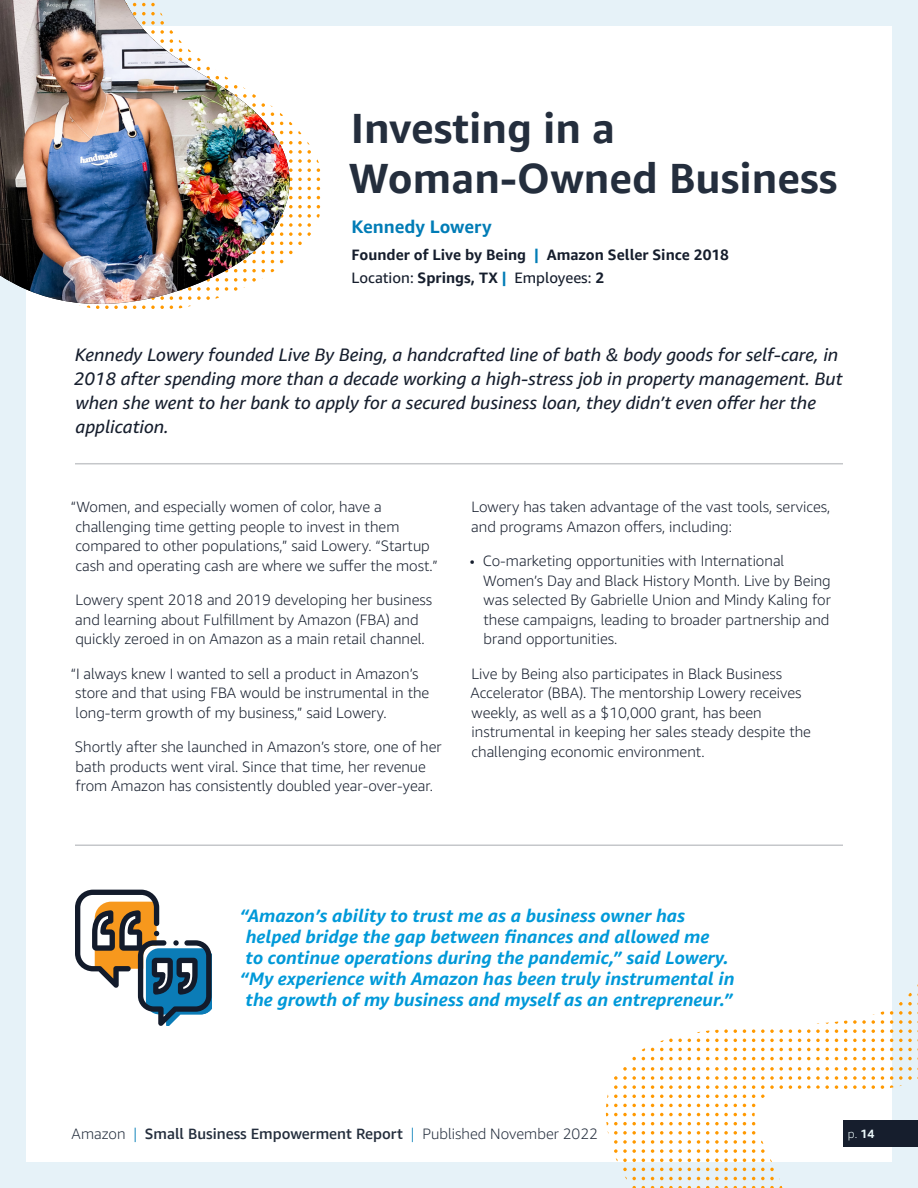
<style>
.page{position:relative;width:918px;height:1188px;background:#e6f2f8}
.page>*{position:absolute;margin:0;border:0;box-sizing:border-box;transform-origin:0 0}
.LG_Headline{font:700 42px/50.4px "Amazon Ember";color:#242e3d}
.Body_Intro{font:italic 18px/24px "Amazon Ember";color:#161e2d}
.t1{font:italic 700 18px "Amazon Ember";color:#0099d9}
.Name{font:700 18px "Amazon Ember";color:#007cb6}
.Body{font:300 15px/19.5px "Amazon Ember";color:#161e2d}
.t2{font:500 15px "Amazon Ember";color:#242e3d}
.Job_Title{font:700 15px "Amazon Ember";color:#161e2d}
.Job_Title-2{font:15px "Amazon Ember";color:#161e2d}
.t3{font:300 12px "Amazon Ember";color:#ebf8fa}
.s1{color:#007cb6}
.s2{font-weight:700}
.s3{font-weight:700;color:#007cb6}
.s4{font-weight:300}
.s5{font-weight:300;color:#007cb6}
</style>
<div class="page">
<div style="left:26px;top:26px;width:866px;height:1136px;background:#fff"></div>
<div style="left:843px;top:1120px;width:75px;height:27px;background:#161e2d"></div>
<svg style="left:290px;top:131px;width:12px;height:3px"></svg>
<svg style="left:290px;top:141px;width:21px;height:31px"></svg>
<svg style="left:317px;top:159px;width:3px;height:13px"></svg>
<svg style="left:290px;top:178px;width:21px;height:3px"></svg>
<svg style="left:290px;top:187px;width:21px;height:3px"></svg>
<svg style="left:290px;top:196px;width:21px;height:3px"></svg>
<svg style="left:290px;top:205px;width:21px;height:3px"></svg>
<svg style="left:290px;top:214px;width:21px;height:22px"></svg>
<svg style="left:290px;top:242px;width:12px;height:3px"></svg>
<hr style="left:75px;top:463px;width:768px;height:1px;background:#c5c7ca">
<hr style="left:75px;top:844px;width:768px;height:2px;background:#c5c7ca">
<svg style="left:137px;top:910px;width:23px;height:100px"></svg>
<svg style="left:146px;top:931px;width:65px;height:95px"></svg>
<svg style="left:75px;top:890px;width:84px;height:98px"></svg>
<img style="left:0;top:0;width:290px;height:306px">
<svg style="left:715px;top:1029px;width:13px;height:4px"></svg>
<svg style="left:734px;top:1029px;width:3px;height:4px"></svg>
<svg style="left:743px;top:1029px;width:3px;height:4px"></svg>
<svg style="left:752px;top:1029px;width:3px;height:4px"></svg>
<svg style="left:761px;top:1029px;width:22px;height:4px"></svg>
<svg style="left:789px;top:1029px;width:3px;height:4px"></svg>
<svg style="left:798px;top:1029px;width:3px;height:4px"></svg>
<svg style="left:807px;top:1022px;width:22px;height:11px"></svg>
<svg style="left:660px;top:1039px;width:22px;height:3px"></svg>
<svg style="left:715px;top:1039px;width:13px;height:3px"></svg>
<svg style="left:761px;top:1039px;width:22px;height:3px"></svg>
<svg style="left:807px;top:1039px;width:22px;height:3px"></svg>
<svg style="left:660px;top:1048px;width:22px;height:3px"></svg>
<svg style="left:715px;top:1048px;width:13px;height:3px"></svg>
<svg style="left:761px;top:1048px;width:22px;height:3px"></svg>
<svg style="left:807px;top:1048px;width:22px;height:3px"></svg>
<svg style="left:632px;top:1057px;width:4px;height:3px"></svg>
<svg style="left:660px;top:1057px;width:22px;height:3px"></svg>
<svg style="left:715px;top:1057px;width:13px;height:3px"></svg>
<svg style="left:761px;top:1057px;width:22px;height:3px"></svg>
<svg style="left:807px;top:1057px;width:22px;height:3px"></svg>
<svg style="left:908px;top:993px;width:10px;height:3px"></svg>
<svg style="left:835px;top:1021px;width:3px;height:12px"></svg>
<svg style="left:844px;top:1020px;width:3px;height:13px"></svg>
<svg style="left:853px;top:1020px;width:13px;height:13px"></svg>
<svg style="left:872px;top:1014px;width:3px;height:19px"></svg>
<svg style="left:881px;top:1011px;width:3px;height:22px"></svg>
<svg style="left:890px;top:1011px;width:3px;height:22px"></svg>
<svg style="left:899px;top:1002px;width:19px;height:31px"></svg>
<svg style="left:853px;top:1039px;width:13px;height:3px"></svg>
<svg style="left:899px;top:1039px;width:19px;height:3px"></svg>
<svg style="left:853px;top:1048px;width:13px;height:3px"></svg>
<svg style="left:899px;top:1048px;width:19px;height:3px"></svg>
<svg style="left:853px;top:1057px;width:13px;height:3px"></svg>
<svg style="left:899px;top:1057px;width:19px;height:3px"></svg>
<svg style="left:614px;top:1067px;width:22px;height:22px"></svg>
<svg style="left:642px;top:1067px;width:3px;height:22px"></svg>
<svg style="left:651px;top:1067px;width:3px;height:22px"></svg>
<svg style="left:660px;top:1067px;width:22px;height:22px"></svg>
<svg style="left:688px;top:1067px;width:3px;height:22px"></svg>
<svg style="left:697px;top:1067px;width:3px;height:22px"></svg>
<svg style="left:706px;top:1067px;width:3px;height:22px"></svg>
<svg style="left:715px;top:1067px;width:13px;height:22px"></svg>
<svg style="left:734px;top:1067px;width:3px;height:22px"></svg>
<svg style="left:743px;top:1067px;width:3px;height:22px"></svg>
<svg style="left:752px;top:1067px;width:3px;height:22px"></svg>
<svg style="left:761px;top:1067px;width:22px;height:22px"></svg>
<svg style="left:789px;top:1067px;width:3px;height:22px"></svg>
<svg style="left:798px;top:1067px;width:3px;height:22px"></svg>
<svg style="left:807px;top:1067px;width:22px;height:22px"></svg>
<svg style="left:614px;top:1095px;width:22px;height:3px"></svg>
<svg style="left:660px;top:1095px;width:22px;height:3px"></svg>
<svg style="left:715px;top:1095px;width:13px;height:3px"></svg>
<svg style="left:614px;top:1104px;width:22px;height:3px"></svg>
<svg style="left:660px;top:1104px;width:22px;height:3px"></svg>
<svg style="left:715px;top:1104px;width:13px;height:3px"></svg>
<svg style="left:614px;top:1113px;width:22px;height:3px"></svg>
<svg style="left:660px;top:1113px;width:22px;height:3px"></svg>
<svg style="left:715px;top:1113px;width:13px;height:3px"></svg>
<svg style="left:614px;top:1122px;width:22px;height:3px"></svg>
<svg style="left:660px;top:1122px;width:22px;height:3px"></svg>
<svg style="left:715px;top:1122px;width:13px;height:3px"></svg>
<svg style="left:614px;top:1131px;width:22px;height:31px"></svg>
<svg style="left:642px;top:1131px;width:3px;height:31px"></svg>
<svg style="left:651px;top:1131px;width:3px;height:31px"></svg>
<svg style="left:660px;top:1131px;width:22px;height:31px"></svg>
<svg style="left:688px;top:1131px;width:3px;height:31px"></svg>
<svg style="left:697px;top:1131px;width:3px;height:31px"></svg>
<svg style="left:706px;top:1131px;width:3px;height:31px"></svg>
<svg style="left:715px;top:1131px;width:13px;height:31px"></svg>
<svg style="left:734px;top:1131px;width:3px;height:31px"></svg>
<svg style="left:743px;top:1131px;width:3px;height:31px"></svg>
<svg style="left:752px;top:1131px;width:3px;height:31px"></svg>
<svg style="left:761px;top:1140px;width:11px;height:22px"></svg>
<svg style="left:623px;top:1168px;width:13px;height:3px"></svg>
<svg style="left:660px;top:1168px;width:22px;height:3px"></svg>
<svg style="left:715px;top:1168px;width:13px;height:3px"></svg>
<svg style="left:761px;top:1168px;width:13px;height:3px"></svg>
<svg style="left:625px;top:1177px;width:11px;height:3px"></svg>
<svg style="left:660px;top:1177px;width:22px;height:3px"></svg>
<svg style="left:715px;top:1177px;width:13px;height:3px"></svg>
<svg style="left:761px;top:1177px;width:19px;height:3px"></svg>
<svg style="left:660px;top:1186px;width:22px;height:2px"></svg>
<svg style="left:715px;top:1186px;width:13px;height:2px"></svg>
<svg style="left:761px;top:1186px;width:22px;height:2px"></svg>
<svg style="left:835px;top:1067px;width:3px;height:22px"></svg>
<svg style="left:844px;top:1067px;width:3px;height:22px"></svg>
<svg style="left:853px;top:1067px;width:13px;height:22px"></svg>
<svg style="left:872px;top:1067px;width:3px;height:22px"></svg>
<svg style="left:881px;top:1067px;width:3px;height:22px"></svg>
<svg style="left:890px;top:1067px;width:3px;height:21px"></svg>
<svg style="left:899px;top:1067px;width:19px;height:20px"></svg>
<p class="LG_Headline" style="left:349px;top:103px;width:490px">Investing in a<br>Woman-Owned Business</p>
<p class="Name" style="left:351px;top:216px;width:142px">Kennedy Lowery</p>
<p class="Job_Title" style="left:352px;top:246px;width:379px">Founder of Live by Being <span class="s1">|</span> Amazon Seller Since 2018</p>
<p class="Job_Title-2" style="left:352px;top:268px;width:254px">Location: <span class="s2">Springs, TX</span> <span class="s3">|</span> Employees: <span class="s2">2</span></p>
<p class="Body_Intro" style="left:74px;top:343px;width:770px">Kennedy Lowery founded Live By Being, a handcrafted line of bath &amp; body goods for self-care, in 2018 after spending more than a decade working a high-stress job in property management. But when she went to her bank to apply for a secured business loan, they didn’t even offer her the application.</p>
<p class="Body" style="left:75px;top:498px;width:364px;text-indent:-5px">“Women, and especially women of color, have a challenging time getting people to invest in them compared to other populations,” said Lowery. “Startup cash and operating cash are where we suffer the most.”</p>
<p class="Body" style="left:75px;top:591px;width:358px">Lowery spent 2018 and 2019 developing her business and learning about Fulfillment by Amazon (FBA) and quickly zeroed in on Amazon as a main retail channel.</p>
<p class="Body" style="left:71px;top:664px;width:360px">“I always knew I wanted to sell a product in Amazon’s store and that using FBA would be instrumental in the long-term growth of my business,” said Lowery.</p>
<p class="Body" style="left:75px;top:738px;width:368px">Shortly after she launched in Amazon’s store, one of her bath products went viral. Since that time, her revenue from Amazon has consistently doubled year-over-year.</p>
<p class="Body" style="left:471px;top:498px;width:361px">Lowery has taken advantage of the vast tools, services, and programs Amazon offers, including:</p>
<p class="Body" style="left:483px;top:552px;width:349px;text-indent:-14px">• Co-marketing opportunities with International Women’s Day and Black History Month. Live by Being was selected By Gabrielle Union and Mindy Kaling for these campaigns, leading to broader partnership and brand opportunities.</p>
<p class="Body" style="left:471px;top:664px;width:342px">Live by Being also participates in Black Business Accelerator (BBA). The mentorship Lowery receives weekly, as well as a $10,000 grant, has been instrumental in keeping her sales steady despite the challenging economic environment.</p>
<p class="t1" style="left:240px;top:905px;width:447px">“Amazon’s ability to trust me as a business owner has</p>
<p class="t1" style="left:246px;top:926px;width:465px">helped bridge the gap between finances and allowed me</p>
<p class="t1" style="left:246px;top:947px;width:485px">to continue operations during the pandemic,” said Lowery.</p>
<p class="t1" style="left:240px;top:968px;width:496px">“My experience with Amazon has been truly instrumental in</p>
<p class="t1" style="left:246px;top:989px;width:489px">the growth of my business and myself as an entrepreneur.”</p>
<p class="t2" style="left:72px;top:1124px;width:528px"><span class="s4">Amazon</span> <span class="s5">|</span> Small Business Empowerment Report <span class="s5">|</span> <span class="s4">Published November 2022</span></p>
<p class="t3" style="left:848px;top:1126px;width:28px">p. <span class="s2">14</span></p>
</div>
